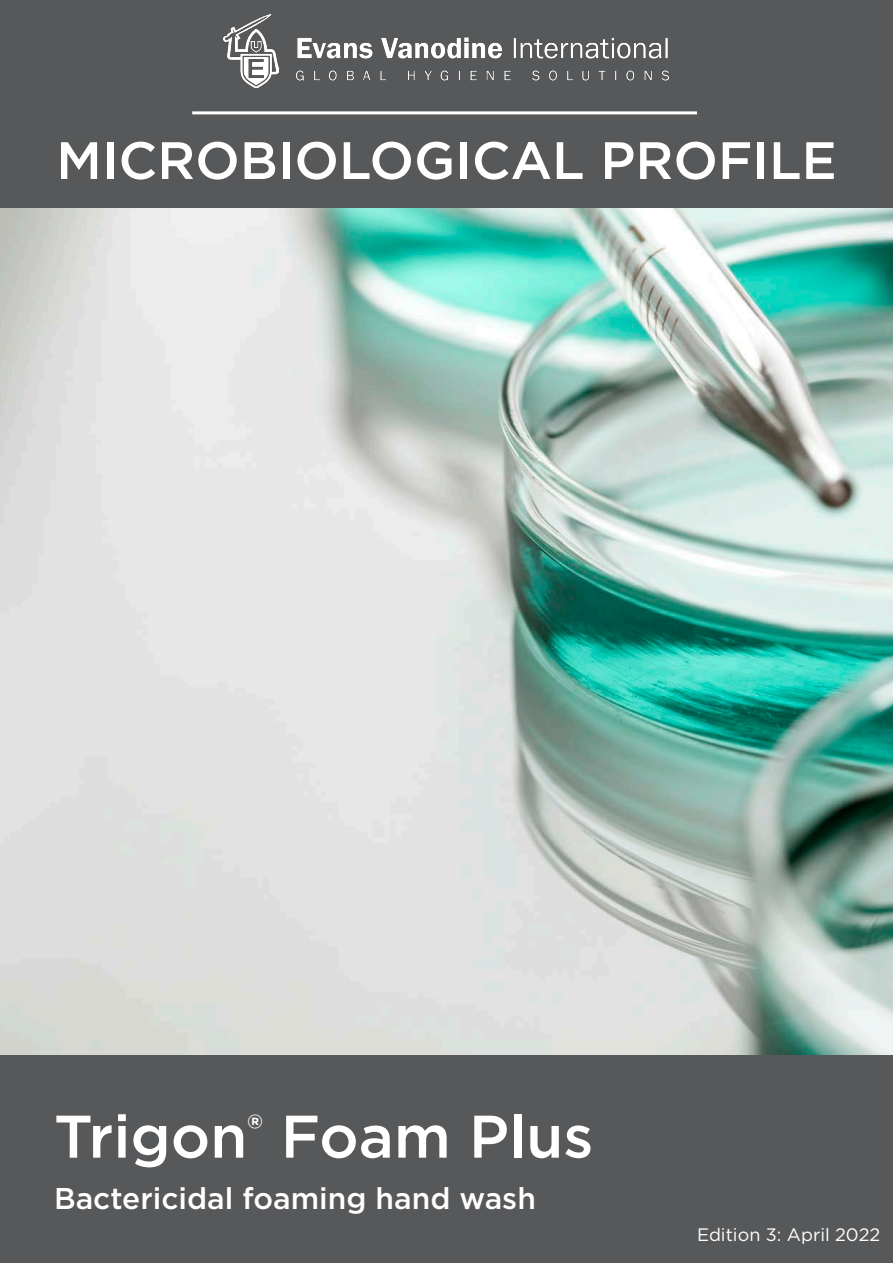
<style>
.page{position:relative;width:893px;height:1263px;background:#fff}
.page>*{position:absolute;margin:0;border:0;box-sizing:border-box;transform-origin:0 0}
.Product_Name{font:500 60px "Gotham";color:#fff}
.Product_Name-2{font:500 52.5px "Gotham";color:#fff}
.Product_Name-3{font:500 30px "Gotham";color:#fff}
.t1{font:18px "Gotham";color:#fff}
</style>
<div class="page">
<img style="left:0;top:208px;width:893px;height:847px">
<div style="left:0;top:0;width:893px;height:208px;background:#57585a"></div>
<div style="left:0;top:1055px;width:893px;height:208px;background:#57585a"></div>
<img style="left:224px;top:15px;width:55px;height:72px">
<img style="left:296px;top:37px;width:373px;height:44px">
<hr style="left:192px;top:111px;width:505px;height:3px;background:#fff">
<p class="Product_Name-2" style="left:56px;top:126px;width:782px">MICROBIOLOGICAL PROFILE</p>
<p class="Product_Name" style="left:54px;top:1097px;width:541px">Trigon<sup>®</sup> Foam Plus</p>
<p class="Product_Name-3" style="left:54px;top:1178px;width:483px">Bactericidal foaming hand wash</p>
<p class="t1" style="left:697px;top:1223px;width:185px">Edition 3: April 2022</p>
</div>
